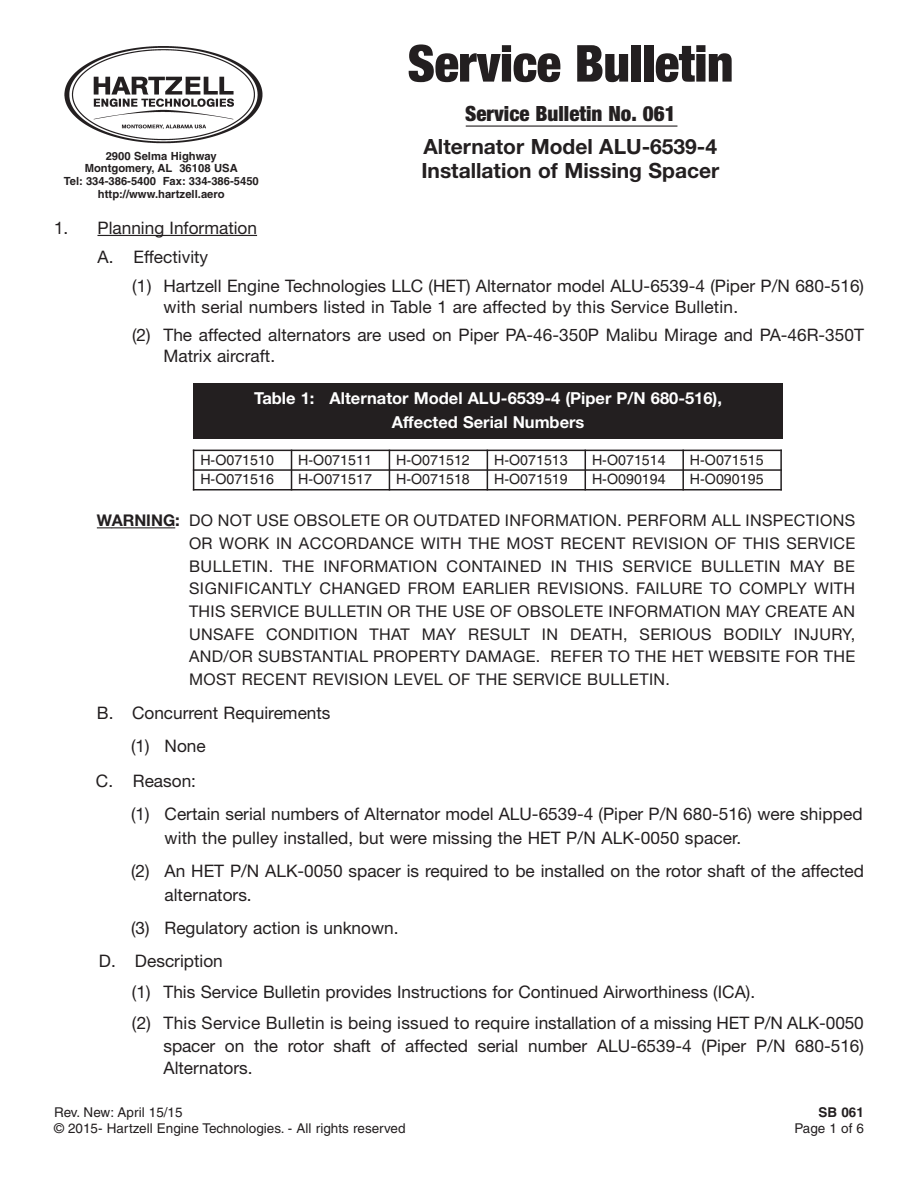
<style>
.page{position:relative;width:918px;height:1188px;background:#fff}
.page>*{position:absolute;margin:0;border:0;box-sizing:border-box;transform-origin:0 0}
.t1{font:900 condensed 51px "Helvetica Neue";letter-spacing:-.01em;color:#231f20}
.t2{font:700 21px/33.8px "Helvetica Neue";color:#231f20;text-align:center}
.t3{font:17.25px/32.8px "Helvetica Neue";color:#231f20}
.t4{font:700 16.5px/23.9px "Helvetica Neue";color:#fff;text-align:center}
.t5{font:16.2px/22.6px "Helvetica Neue";letter-spacing:.02em;color:#231f20;text-align:justify}
.t6{font:14.25px "Helvetica";color:#231f20}
.t7{font:13.5px "Helvetica";color:#231f20}
.t8{font:700 13.5px "Helvetica";color:#231f20}
.t9{font:700 11.25px/12.8px "Helvetica";color:#231f20;text-align:center}
.s1{font-weight:900;font-stretch:condensed}
.s2{font-weight:700}
.s3{font-weight:700;font-size:16.8px}
</style>
<div class="page">
<hr style="left:98px;top:235px;width:159px;height:1px;background:#231f20">
<svg style="left:97px;top:527px;width:15px;height:1px"></svg>
<hr style="left:112px;top:527px;width:63px;height:1px;background:#231f20">
<img style="left:64px;top:46px;width:199px;height:98px">
<hr style="left:466px;top:126px;width:211px;height:1px;background:#231f20">
<div style="left:193px;top:383px;width:589px;height:56px;background:#231f20"></div>
<hr style="left:193px;top:450px;width:1px;height:40px;background:#231f20">
<hr style="left:291px;top:450px;width:1px;height:40px;background:#231f20">
<hr style="left:389px;top:450px;width:1px;height:40px;background:#231f20">
<hr style="left:487px;top:450px;width:1px;height:40px;background:#231f20">
<hr style="left:585px;top:450px;width:1px;height:40px;background:#231f20">
<hr style="left:682px;top:450px;width:2px;height:40px;background:#231f20">
<hr style="left:780px;top:450px;width:2px;height:40px;background:#231f20">
<hr style="left:193px;top:450px;width:589px;height:1px;background:#231f20">
<hr style="left:193px;top:469px;width:589px;height:2px;background:#231f20">
<hr style="left:193px;top:489px;width:589px;height:1px;background:#231f20">
<p class="t9" style="left:64px;top:150px;width:197px">2900 Selma Highway<br>Montgomery, AL 36108 USA<br>Tel: 334-386-5400 Fax: 334-386-5450 http://www.hartzell.aero</p>
<p class="t1" style="left:408px;top:32px;width:327px">Service Bulletin</p>
<p class="t2" style="left:424px;top:96px;width:295px"><span class="s1">Service Bulletin No. 061<br></span>Alternator Model ALU-6539-4</p>
<p class="t2" style="left:421px;top:153px;width:299px">Installation of Missing Spacer</p>
<p class="t3" style="left:54px;top:211px;width:205px">1. Planning Information</p>
<p class="t3" style="left:98px;top:241px;width:112px">A. Effectivity</p>
<p class="t3" style="left:132px;top:269px;width:734px">(1) Hartzell Engine Technologies LLC (HET) Alternator model ALU-6539-4 (Piper P/N 680-516)</p>
<p class="t3" style="left:132px;top:292px;width:733px;line-height:28.5px;text-indent:32px">with serial numbers listed in Table 1 are affected by this Service Bulletin.<br>(2) The affected alternators are used on Piper PA-46-350P Malibu Mirage and PA-46R-350T</p>
<p class="t3" style="left:164px;top:340px;width:113px">Matrix aircraft.</p>
<p class="t4" style="left:254px;top:386px;width:470px">Table 1: Alternator Model ALU-6539-4 (Piper P/N 680-516),<br>Affected Serial Numbers</p>
<p class="t6" style="left:200px;top:454px;width:75px">H-O071510</p>
<p class="t6" style="left:298px;top:454px;width:75px">H-O071511</p>
<p class="t6" style="left:396px;top:454px;width:75px">H-O071512</p>
<p class="t6" style="left:494px;top:454px;width:75px">H-O071513</p>
<p class="t6" style="left:592px;top:454px;width:75px">H-O071514</p>
<p class="t6" style="left:690px;top:454px;width:75px">H-O071515</p>
<p class="t6" style="left:200px;top:474px;width:75px">H-O071516</p>
<p class="t6" style="left:298px;top:474px;width:75px">H-O071517</p>
<p class="t6" style="left:396px;top:474px;width:75px">H-O071518</p>
<p class="t6" style="left:494px;top:474px;width:75px">H-O071519</p>
<p class="t6" style="left:592px;top:474px;width:75px">H-O090194</p>
<p class="t6" style="left:690px;top:474px;width:75px">H-O090195</p>
<p class="t5" style="left:189px;top:509px;width:668px;text-indent:-92px"><span class="s2">WARNING</span><span class="s3">:</span> DO NOT USE OBSOLETE OR OUTDATED INFORMATION. PERFORM ALL INSPECTIONS OR WORK IN ACCORDANCE WITH THE MOST RECENT REVISION OF THIS SERVICE BULLETIN. THE INFORMATION CONTAINED IN THIS SERVICE BULLETIN MAY BE SIGNIFICANTLY CHANGED FROM EARLIER REVISIONS. FAILURE TO COMPLY WITH THIS SERVICE BULLETIN OR THE USE OF OBSOLETE INFORMATION MAY CREATE AN UNSAFE CONDITION THAT MAY RESULT IN DEATH, SERIOUS BODILY INJURY, AND/OR SUBSTANTIAL PROPERTY DAMAGE. REFER TO THE HET WEBSITE FOR THE MOST RECENT REVISION LEVEL OF THE SERVICE BULLETIN.</p>
<p class="t3" style="left:131px;top:696px;width:201px;text-indent:-34px">B. Concurrent Requirements (1) None</p>
<p class="t3" style="left:131px;top:764px;width:733px;text-indent:-35px">C. Reason:<br>(1) Certain serial numbers of Alternator model ALU-6539-4 (Piper P/N 680-516) were shipped</p>
<p class="t3" style="left:131px;top:821px;width:734px;text-indent:33px">with the pulley installed, but were missing the HET P/N ALK-0050 spacer.<br>(2) An HET P/N ALK-0050 spacer is required to be installed on the rotor shaft of the affected</p>
<p class="t3" style="left:165px;top:878px;width:89px">alternators.</p>
<p class="t3" style="left:131px;top:911px;width:269px">(3) Regulatory action is unknown.</p>
<p class="t3" style="left:99px;top:944px;width:125px">D. Description</p>
<p class="t3" style="left:132px;top:976px;width:733px;line-height:31.2px">(1) This Service Bulletin provides Instructions for Continued Airworthiness (ICA).<br>(2) This Service Bulletin is being issued to require installation of a missing HET P/N ALK-0050</p>
<p class="t3" style="left:163px;top:1034px;width:702px;line-height:22.5px">spacer on the rotor shaft of affected serial number ALU-6539-4 (Piper P/N 680-516)<br>Alternators.</p>
<p class="t7" style="left:54px;top:1107px;width:130px">Rev. New: April 15/15</p>
<p class="t8" style="left:819px;top:1107px;width:47px">SB 061</p>
<p class="t7" style="left:54px;top:1123px;width:353px">© 2015- Hartzell Engine Technologies. - All rights reserved</p>
<p class="t7" style="left:794px;top:1123px;width:71px">Page 1 of 6</p>
</div>
